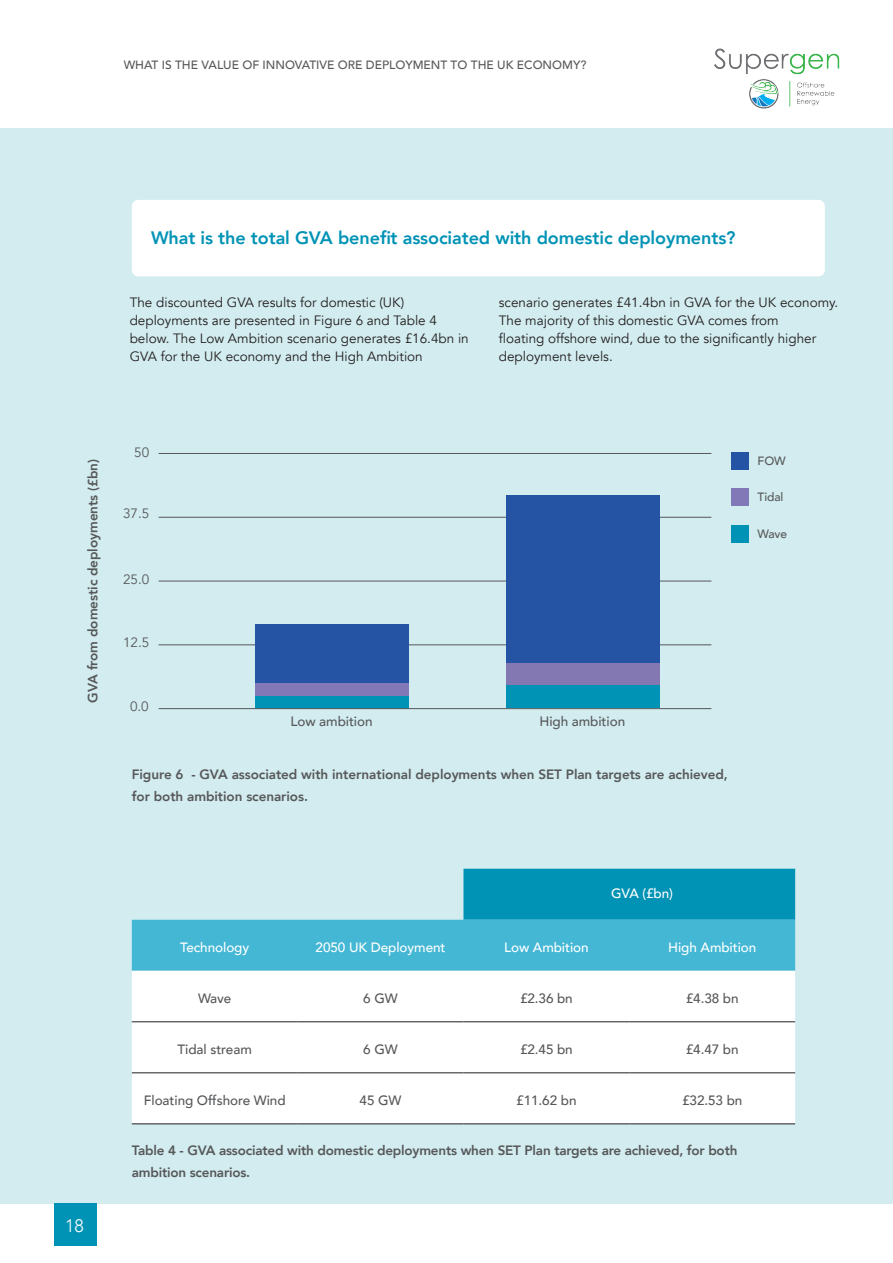
<style>
.page{position:relative;width:893px;height:1263px;background:#fff}
.page>*{position:absolute;margin:0;border:0;box-sizing:border-box;transform-origin:0 0}
.t1{font:800 18px "Avenir";letter-spacing:-.005em;color:#0093b5}
.t2{font:300 18px "Avenir";color:#fff}
.t3{font:13.5px/18px "Avenir";color:#231f20}
.t4{font:800 13.5px/21.6px "Avenir";letter-spacing:-.005em;color:#57585a}
.t5{font:500 13.5px "Avenir";letter-spacing:-.005em;color:#57585a}
.t6{font:500 13.5px "Avenir";letter-spacing:-.005em;color:#fff}
.t7{font:13.5px "Avenir";letter-spacing:-.005em;color:#57585a}
.t8{font:500 12px "Avenir";color:#57585a}
</style>
<div class="page">
<div style="left:0;top:128px;width:893px;height:1075px;background:#d2ecef"></div>
<svg style="left:132px;top:869px;width:663px;height:102px"></svg>
<div style="left:132px;top:971px;width:663px;height:152px;background:#fff"></div>
<hr style="left:132px;top:1123px;width:166px;height:1px;background:#231f20">
<hr style="left:298px;top:1123px;width:165px;height:1px;background:#231f20">
<hr style="left:463px;top:1123px;width:166px;height:1px;background:#231f20">
<hr style="left:629px;top:1123px;width:166px;height:1px;background:#231f20">
<hr style="left:132px;top:1021px;width:166px;height:1px;background:#231f20">
<hr style="left:298px;top:1021px;width:165px;height:1px;background:#231f20">
<hr style="left:463px;top:1021px;width:166px;height:1px;background:#231f20">
<hr style="left:629px;top:1021px;width:166px;height:1px;background:#231f20">
<hr style="left:132px;top:1072px;width:166px;height:1px;background:#231f20">
<hr style="left:298px;top:1072px;width:165px;height:1px;background:#231f20">
<hr style="left:463px;top:1072px;width:166px;height:1px;background:#231f20">
<hr style="left:629px;top:1072px;width:166px;height:1px;background:#231f20">
<hr style="left:159px;top:453px;width:552px;height:1px;background:#57585a">
<hr style="left:159px;top:517px;width:552px;height:1px;background:#57585a">
<hr style="left:159px;top:581px;width:552px;height:1px;background:#57585a">
<hr style="left:159px;top:644px;width:552px;height:1px;background:#57585a">
<div style="left:256px;top:624px;width:153px;height:61px;background:#2654a4"></div>
<div style="left:256px;top:696px;width:153px;height:12px;background:#0093b5"></div>
<hr style="left:159px;top:708px;width:552px;height:1px;background:#57585a">
<div style="left:256px;top:684px;width:153px;height:12px;background:#8278b8"></div>
<div style="left:506px;top:495px;width:153px;height:168px;background:#2654a4"></div>
<div style="left:506px;top:663px;width:153px;height:23px;background:#8378b1"></div>
<div style="left:506px;top:685px;width:153px;height:23px;background:#0093b5"></div>
<img style="left:714px;top:48px;width:126px;height:61px">
<div style="left:54px;top:1203px;width:43px;height:43px;background:#0093b5"></div>
<div style="left:731px;top:452px;width:17px;height:17px;background:#2654a4"></div>
<div style="left:731px;top:489px;width:17px;height:17px;background:#8278b8"></div>
<div style="left:731px;top:525px;width:17px;height:17px;background:#0093b5"></div>
<div style="left:132px;top:200px;width:693px;height:76px;background:#fff;border-radius:6px"></div>
<p class="t8" style="left:124px;top:54px;width:464px">WHAT IS THE VALUE OF INNOVATIVE ORE DEPLOYMENT TO THE UK ECONOMY?</p>
<p class="t1" style="left:151px;top:223px;width:586px">What is the total GVA benefit associated with domestic deployments?</p>
<p class="t3" style="left:130px;top:293px;width:341px">The discounted GVA results for domestic (UK) deployments are presented in Figure 6 and Table 4 below. The Low Ambition scenario generates £16.4bn in GVA for the UK economy and the High Ambition</p>
<p class="t3" style="left:499px;top:293px;width:341px">scenario generates £41.4bn in GVA for the UK economy.<br>The majority of this domestic GVA comes from<br>floating offshore wind, due to the significantly higher deployment levels.</p>
<p class="t4" style="left:82px;top:703px;width:245px;rotate:-90deg">GVA from domestic deployments (£bn)</p>
<p class="t7" style="left:134px;top:444px;width:16px">50</p>
<p class="t7" style="left:123px;top:506px;width:28px">37.5</p>
<p class="t7" style="left:123px;top:571px;width:28px">25.0</p>
<p class="t7" style="left:123px;top:635px;width:28px">12.5</p>
<p class="t7" style="left:130px;top:698px;width:20px">0.0</p>
<p class="t5" style="left:291px;top:710px;width:84px">Low ambition</p>
<p class="t5" style="left:539px;top:710px;width:87px">High ambition</p>
<p class="t4" style="left:132px;top:763px;width:598px">Figure 6 - GVA associated with international deployments when SET Plan targets are achieved, for both ambition scenarios.</p>
<p class="t8" style="left:757px;top:450px;width:30px">FOW</p>
<p class="t8" style="left:757px;top:486px;width:27px">Tidal</p>
<p class="t8" style="left:757px;top:523px;width:31px">Wave</p>
<p class="t2" style="left:65px;top:1215px;width:20px">18</p>
<p class="t6" style="left:611px;top:882px;width:63px">GVA (£bn)</p>
<p class="t6" style="left:180px;top:936px;width:70px">Technology</p>
<p class="t6" style="left:316px;top:936px;width:131px">2050 UK Deployment</p>
<p class="t6" style="left:504px;top:936px;width:86px">Low Ambition</p>
<p class="t6" style="left:668px;top:936px;width:90px">High Ambition</p>
<p class="t5" style="left:198px;top:987px;width:35px">Wave</p>
<p class="t5" style="left:363px;top:987px;width:36px">6 GW</p>
<p class="t5" style="left:520px;top:987px;width:54px">£2.36 bn</p>
<p class="t5" style="left:686px;top:987px;width:54px">£4.38 bn</p>
<p class="t5" style="left:178px;top:1038px;width:76px">Tidal stream</p>
<p class="t5" style="left:363px;top:1038px;width:36px">6 GW</p>
<p class="t5" style="left:520px;top:1038px;width:54px">£2.45 bn</p>
<p class="t5" style="left:686px;top:1038px;width:54px">£4.47 bn</p>
<p class="t5" style="left:144px;top:1089px;width:143px">Floating Offshore Wind</p>
<p class="t5" style="left:360px;top:1089px;width:43px">45 GW</p>
<p class="t5" style="left:516px;top:1089px;width:62px">£11.62 bn</p>
<p class="t5" style="left:682px;top:1089px;width:62px">£32.53 bn</p>
<p class="t4" style="left:132px;top:1140px;width:607px">Table 4 - GVA associated with domestic deployments when SET Plan targets are achieved, for both ambition scenarios.</p>
</div>
